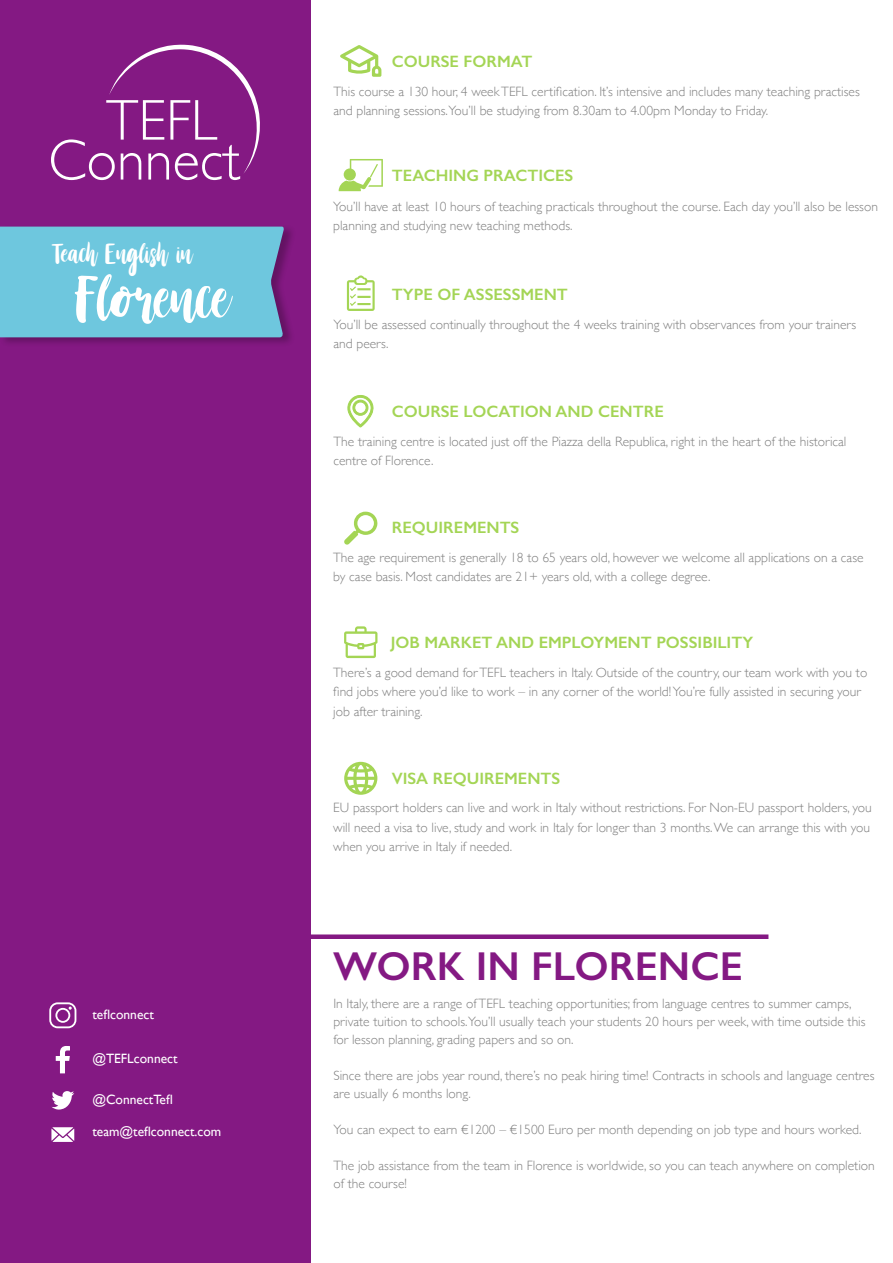
<style>
.page{position:relative;width:893px;height:1263px;background:#fff}
.page>*{position:absolute;margin:0;border:0;box-sizing:border-box;transform-origin:0 0}
.t1{font:75px "Stay Wildy Personal Use Only";color:#fff}
.t2{font:300 58.05px "Gill Sans";color:#fff}
.t3{font:300 57.9px "Gill Sans";color:#fff}
.t4{font:600 40.5px "Gill Sans";color:#841983}
.t5{font:32.4px "Stay Wildy Personal Use Only";color:#fff}
.t6{font:600 16.5px "Gill Sans";color:#a4d555}
.t7{font:300 13.5px/19.5px "Gill Sans";color:#808080}
.t8{font:13.5px "Gill Sans";color:#fff}
</style>
<div class="page">
<div style="left:0;top:0;width:311px;height:1263px;background:#841983"></div>
<svg style="left:109px;top:45px;width:151px;height:128px"></svg>
<svg style="left:340px;top:45px;width:41px;height:32px"></svg>
<svg style="left:339px;top:159px;width:44px;height:32px"></svg>
<svg style="left:347px;top:275px;width:28px;height:36px"></svg>
<svg style="left:344px;top:512px;width:33px;height:33px"></svg>
<svg style="left:344px;top:626px;width:33px;height:32px"></svg>
<svg style="left:344px;top:762px;width:33px;height:33px"></svg>
<div style="left:15px;top:934px;width:753px;height:5px;background:#841983"></div>
<svg style="left:49px;top:1002px;width:27px;height:26px"></svg>
<svg style="left:56px;top:1046px;width:14px;height:27px"></svg>
<svg style="left:51px;top:1091px;width:23px;height:19px"></svg>
<svg style="left:51px;top:1127px;width:23px;height:15px"></svg>
<svg style="left:347px;top:395px;width:27px;height:33px"></svg>
<div style="left:0;top:224px;width:296px;height:123px;background:#000;opacity:.25"></div>
<div style="left:0;top:227px;width:284px;height:110px;background:#6ec7de"></div>
<h3 class="t3" style="left:106px;top:75px;width:113px">TEFL</h3>
<h2 class="t2" style="left:48px;top:115px;width:194px">Connect</h2>
<h3 class="t5" style="left:52px;top:237px;width:142px">Teach English in</h3>
<h1 class="t1" style="left:75px;top:261px;width:155px">Florence</h1>
<p class="t8" style="left:92px;top:1006px;width:63px">teflconnect</p>
<p class="t8" style="left:92px;top:1051px;width:87px">@TEFLconnect</p>
<p class="t8" style="left:92px;top:1091px;width:82px">@ConnectTefl</p>
<p class="t8" style="left:92px;top:1123px;width:130px">team@teflconnect.com</p>
<p class="t6" style="left:392px;top:51px;width:142px">COURSE FORMAT</p>
<p class="t7" style="left:333px;top:81px;width:528px">This course a 130 hour, 4 week TEFL certification. It’s intensive and includes many teaching practises and planning sessions.You’ll be studying from 8.30am to 4.00pm Monday to Friday.</p>
<p class="t6" style="left:392px;top:165px;width:183px">TEACHING PRACTICES</p>
<p class="t7" style="left:333px;top:196px;width:546px">You’ll have at least 10 hours of teaching practicals throughout the course. Each day you’ll also be lesson planning and studying new teaching methods.</p>
<p class="t6" style="left:392px;top:284px;width:177px">TYPE OF ASSESSMENT</p>
<p class="t7" style="left:333px;top:314px;width:524px">You’ll be assessed continually throughout the 4 weeks training with observances from your trainers and peers.</p>
<p class="t6" style="left:392px;top:401px;width:273px">COURSE LOCATION AND CENTRE</p>
<p class="t7" style="left:333px;top:431px;width:514px">The training centre is located just off the Piazza della Republica, right in the heart of the historical centre of Florence.</p>
<p class="t6" style="left:392px;top:517px;width:129px">REQUIREMENTS</p>
<p class="t7" style="left:333px;top:547px;width:532px">The age requirement is generally 18 to 65 years old, however we welcome all applications on a case by case basis. Most candidates are 21+ years old, with a college degree.</p>
<p class="t6" style="left:391px;top:632px;width:364px">JOB MARKET AND EMPLOYMENT POSSIBILITY</p>
<p class="t7" style="left:333px;top:662px;width:536px">There’s a good demand for TEFL teachers in Italy. Outside of the country, our team work with you to find jobs where you’d like to work – in any corner of the world! You’re fully assisted in securing your job after training.</p>
<p class="t6" style="left:392px;top:768px;width:170px">VISA REQUIREMENTS</p>
<p class="t7" style="left:333px;top:797px;width:540px;text-align:justify">EU passport holders can live and work in Italy without restrictions. For Non-EU passport holders, you will need a visa to live, study and work in Italy for longer than 3 months. We can arrange this with you when you arrive in Italy if needed.</p>
<h3 class="t4" style="left:333px;top:941px;width:411px">WORK IN FLORENCE</h3>
<p class="t7" style="left:333px;top:994px;width:534px;line-height:18px">In Italy, there are a range of TEFL teaching opportunities; from language centres to summer camps, private tuition to schools.You’ll usually teach your students 20 hours per week, with time outside this for lesson planning, grading papers and so on.</p>
<p class="t7" style="left:333px;top:1066px;width:543px;line-height:18px">Since there are jobs year round, there’s no peak hiring time! Contracts in schools and language centres are usually 6 months long.</p>
<p class="t7" style="left:333px;top:1119px;width:530px">You can expect to earn €1200 – €1500 Euro per month depending on job type and hours worked.</p>
<p class="t7" style="left:333px;top:1156px;width:543px;line-height:18px">The job assistance from the team in Florence is worldwide, so you can teach anywhere on completion of the course!</p>
</div>
